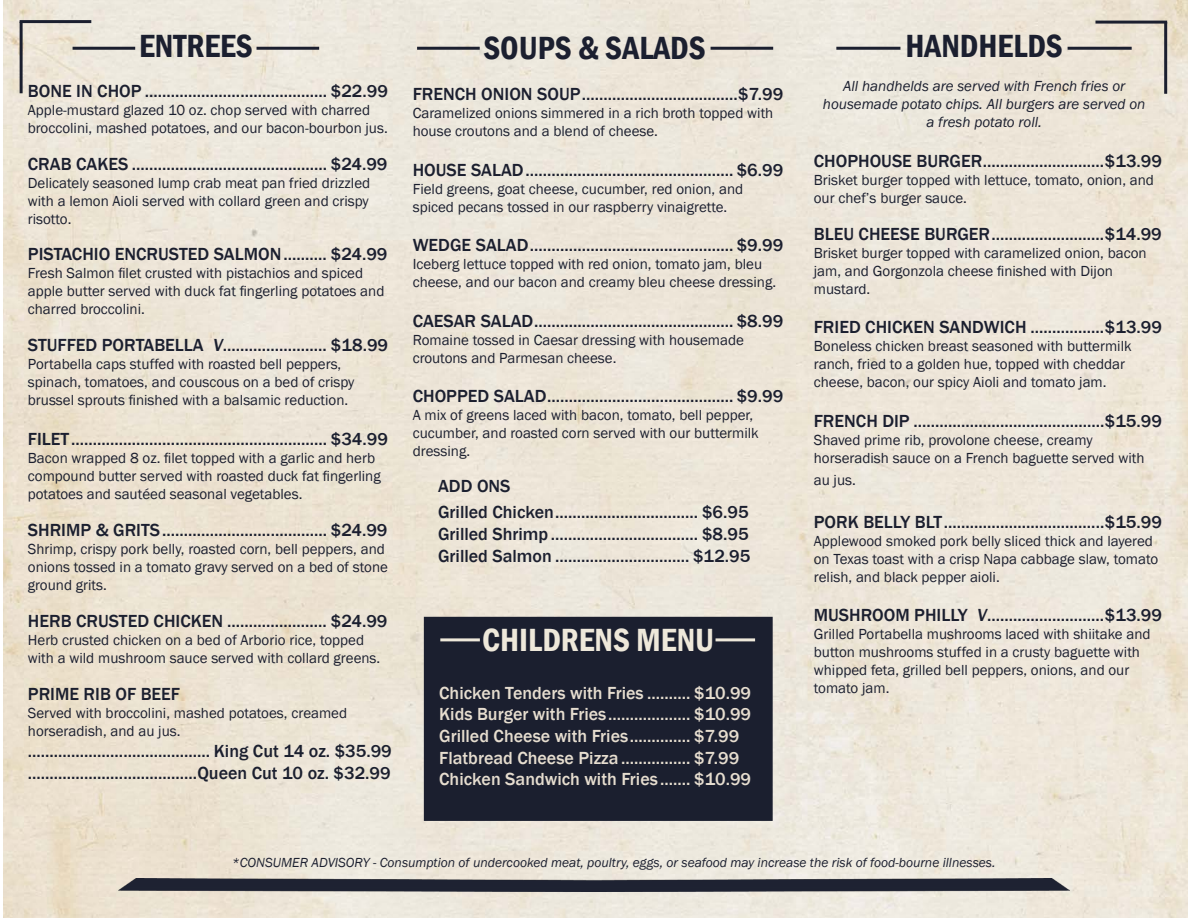
<style>
.page{position:relative;width:1188px;height:918px;background:#fff}
.page>*{position:absolute;margin:0;border:0;box-sizing:border-box;transform-origin:0 0}
.t1{font:600 condensed 33px "Franklin Gothic";color:#1b1f2f}
.t2{font:600 condensed 33px "Franklin Gothic";color:#eee8da}
.t3{font:500 18px "Franklin Gothic";color:#1b1f2f}
.t4{font:500 18px "Franklin Gothic";color:#e6ddcf}
.t5{font:15px/18px "Franklin Gothic";color:#1b1f2f}
.t6{font:italic 15px/18px "Franklin Gothic";color:#1b1f2f;text-align:center}
.t7{font:italic 13.5px "Franklin Gothic";color:#1b1f2f}
</style>
<div class="page">
<hr style="left:73px;top:47px;width:62px;height:3px;background:#1b1f2f">
<hr style="left:257px;top:47px;width:62px;height:3px;background:#1b1f2f">
<hr style="left:417px;top:47px;width:63px;height:3px;background:#1b1f2f">
<hr style="left:711px;top:47px;width:62px;height:3px;background:#1b1f2f">
<hr style="left:836px;top:47px;width:64px;height:3px;background:#1b1f2f">
<hr style="left:1068px;top:47px;width:64px;height:3px;background:#1b1f2f">
<div style="left:424px;top:617px;width:349px;height:204px;background:#1b1f2f;border:2px solid #1b1f2f"></div>
<hr style="left:440px;top:638px;width:40px;height:3px;background:#eee8da">
<hr style="left:716px;top:638px;width:39px;height:3px;background:#eee8da">
<hr style="left:20px;top:20px;width:71px;height:3px;background:#1b1f2f">
<hr style="left:20px;top:22px;width:3px;height:71px;background:#1b1f2f">
<hr style="left:1095px;top:21px;width:72px;height:3px;background:#1b1f2f">
<hr style="left:1164px;top:22px;width:3px;height:72px;background:#1b1f2f">
<img style="left:119px;top:878px;width:950px;height:14px">
<p class="t1" style="left:139px;top:24px;width:115px">ENTREES</p>
<p class="t1" style="left:483px;top:26px;width:224px">SOUPS &amp; SALADS</p>
<p class="t3" style="left:413px;top:83px;width:372px">FRENCH ONION SOUP....................................$7.99</p>
<p class="t5" style="left:413px;top:104px;width:362px">Caramelized onions simmered in a rich broth topped with house croutons and a blend of cheese.</p>
<p class="t3" style="left:413px;top:158px;width:372px">HOUSE SALAD................................................ $6.99</p>
<p class="t5" style="left:413px;top:180px;width:332px">Field greens, goat cheese, cucumber, red onion, and spiced pecans tossed in our raspberry vinaigrette.</p>
<p class="t3" style="left:413px;top:234px;width:372px">WEDGE SALAD............................................... $9.99</p>
<p class="t5" style="left:413px;top:256px;width:365px">Iceberg lettuce topped with red onion, tomato jam, bleu cheese, and our bacon and creamy bleu cheese dressing.</p>
<p class="t3" style="left:413px;top:310px;width:372px">CAESAR SALAD.............................................. $8.99</p>
<p class="t5" style="left:413px;top:331px;width:333px">Romaine tossed in Caesar dressing with housemade croutons and Parmesan cheese.</p>
<p class="t3" style="left:413px;top:385px;width:372px">CHOPPED SALAD........................................... $9.99</p>
<p class="t5" style="left:413px;top:407px;width:348px">A mix of greens laced with bacon, tomato, bell pepper, cucumber, and roasted corn served with our buttermilk dressing.</p>
<p class="t3" style="left:438px;top:475px;width:74px">ADD ONS</p>
<p class="t3" style="left:438px;top:501px;width:312px">Grilled Chicken................................. $6.95</p>
<p class="t3" style="left:438px;top:523px;width:312px">Grilled Shrimp .................................. $8.95</p>
<p class="t3" style="left:438px;top:545px;width:314px">Grilled Salmon ............................... $12.95</p>
<p class="t3" style="left:28px;top:80px;width:362px">BONE IN CHOP .......................................... $22.99</p>
<p class="t5" style="left:28px;top:101px;width:361px">Apple-mustard glazed 10 oz. chop served with charred broccolini, mashed potatoes, and our bacon-bourbon jus.</p>
<p class="t3" style="left:28px;top:152px;width:361px">CRAB CAKES ............................................. $24.99</p>
<p class="t5" style="left:28px;top:174px;width:344px;text-align:justify">Delicately seasoned lump crab meat pan fried drizzled with a lemon Aioli served with collard green and crispy risotto.</p>
<p class="t3" style="left:28px;top:243px;width:361px">PISTACHIO ENCRUSTED SALMON.......... $24.99</p>
<p class="t5" style="left:28px;top:265px;width:358px">Fresh Salmon filet crusted with pistachios and spiced apple butter served with duck fat fingerling potatoes and charred broccolini.</p>
<p class="t3" style="left:28px;top:334px;width:362px">STUFFED PORTABELLA V........................ $18.99</p>
<p class="t5" style="left:28px;top:356px;width:328px">Portabella caps stuffed with roasted bell peppers, spinach, tomatoes, and couscous on a bed of crispy brussel sprouts finished with a balsamic reduction.</p>
<p class="t3" style="left:28px;top:428px;width:362px">FILET........................................................... $34.99</p>
<p class="t5" style="left:28px;top:449px;width:354px">Bacon wrapped 8 oz. filet topped with a garlic and herb compound butter served with roasted duck fat fingerling potatoes and sautéed seasonal vegetables.</p>
<p class="t3" style="left:28px;top:519px;width:361px">SHRIMP &amp; GRITS...................................... $24.99</p>
<p class="t5" style="left:28px;top:540px;width:362px">Shrimp, crispy pork belly, roasted corn, bell peppers, and onions tossed in a tomato gravy served on a bed of stone ground grits.</p>
<p class="t3" style="left:28px;top:610px;width:361px">HERB CRUSTED CHICKEN ....................... $24.99</p>
<p class="t5" style="left:28px;top:631px;width:354px">Herb crusted chicken on a bed of Arborio rice, topped with a wild mushroom sauce served with collard greens.</p>
<p class="t3" style="left:28px;top:682px;width:154px">PRIME RIB OF BEEF</p>
<p class="t5" style="left:28px;top:704px;width:321px">Served with broccolini, mashed potatoes, creamed horseradish, and au jus.</p>
<p class="t3" style="left:28px;top:740px;width:365px">.......................................... King Cut 14 oz. $35.99</p>
<p class="t3" style="left:28px;top:762px;width:364px">.......................................Queen Cut 10 oz. $32.99</p>
<p class="t2" style="left:482px;top:618px;width:234px">CHILDRENS MENU</p>
<p class="t4" style="left:439px;top:682px;width:313px">Chicken Tenders with Fries .......... $10.99</p>
<p class="t4" style="left:439px;top:703px;width:313px">Kids Burger with Fries................... $10.99</p>
<p class="t4" style="left:439px;top:725px;width:302px">Grilled Cheese with Fries.............. $7.99</p>
<p class="t4" style="left:439px;top:746px;width:302px">Flatbread Cheese Pizza ................ $7.99</p>
<p class="t4" style="left:439px;top:768px;width:313px">Chicken Sandwich with Fries ....... $10.99</p>
<p class="t1" style="left:905px;top:24px;width:159px">HANDHELDS</p>
<p class="t6" style="left:823px;top:78px;width:324px">All handhelds are served with French fries or housemade potato chips. All burgers are served on a fresh potato roll.</p>
<p class="t3" style="left:814px;top:150px;width:350px">CHOPHOUSE BURGER............................$13.99</p>
<p class="t5" style="left:814px;top:171px;width:342px">Brisket burger topped with lettuce, tomato, onion, and our chef’s burger sauce.</p>
<p class="t3" style="left:814px;top:223px;width:350px">BLEU CHEESE BURGER..........................$14.99</p>
<p class="t5" style="left:814px;top:244px;width:334px">Brisket burger topped with caramelized onion, bacon jam, and Gorgonzola cheese finished with Dijon mustard.</p>
<p class="t3" style="left:814px;top:316px;width:350px">FRIED CHICKEN SANDWICH .................$13.99</p>
<p class="t5" style="left:814px;top:338px;width:319px">Boneless chicken breast seasoned with buttermilk ranch, fried to a golden hue, topped with cheddar cheese, bacon, our spicy Aioli and tomato jam.</p>
<p class="t3" style="left:814px;top:410px;width:350px">FRENCH DIP ............................................$15.99</p>
<p class="t5" style="left:814px;top:431px;width:332px">Shaved prime rib, provolone cheese, creamy horseradish sauce on a French baguette served with</p>
<p class="t5" style="left:814px;top:471px;width:44px">au jus.</p>
<p class="t3" style="left:814px;top:511px;width:350px">PORK BELLY BLT.....................................$15.99</p>
<p class="t5" style="left:814px;top:532px;width:346px">Applewood smoked pork belly sliced thick and layered on Texas toast with a crisp Napa cabbage slaw, tomato relish, and black pepper aioli.</p>
<p class="t3" style="left:814px;top:604px;width:350px">MUSHROOM PHILLY V...........................$13.99</p>
<p class="t5" style="left:814px;top:626px;width:338px">Grilled Portabella mushrooms laced with shiitake and button mushrooms stuffed in a crusty baguette with whipped feta, grilled bell peppers, onions, and our tomato jam.</p>
<p class="t7" style="left:232px;top:854px;width:765px">*CONSUMER ADVISORY - Consumption of undercooked meat, poultry, eggs, or seafood may increase the risk of food-bourne illnesses.</p>
</div>
